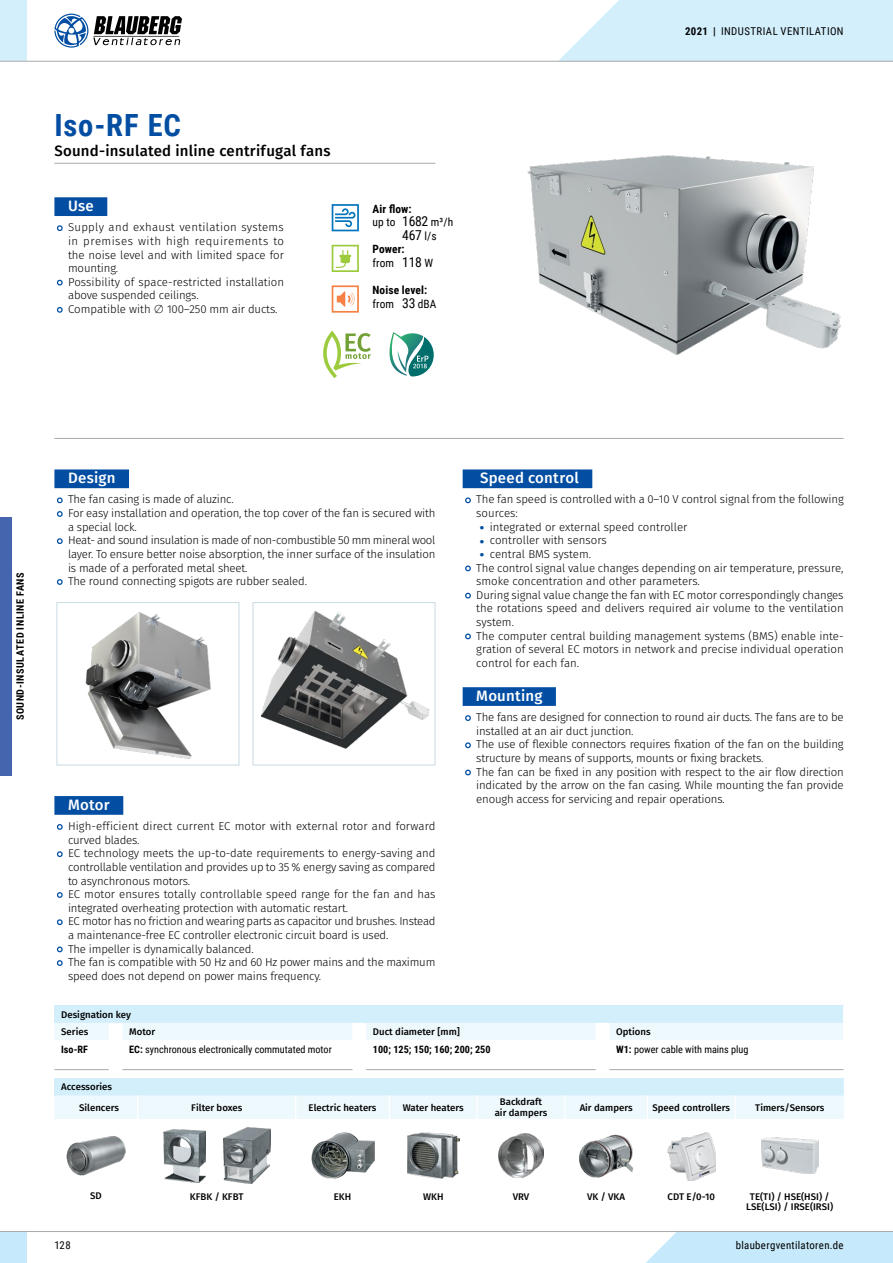
<style>
.page{position:relative;width:893px;height:1263px;background:#fff}
.page>*{position:absolute;margin:0;border:0;box-sizing:border-box;transform-origin:0 0}
.t1{font:700 30.6px "Roboto Condensed";letter-spacing:.025em;color:#034ea2}
.t2{font:500 15px "Fira Sans";letter-spacing:.015em;color:#000}
.t3{font:500 15px "Fira Sans";letter-spacing:.015em;color:#fff}
.t4{font:13.65px "Roboto Condensed";color:#000}
.t5{font:300 11.4px/13.6px "Fira Sans";letter-spacing:-.015em;color:#000}
.t6{font:300 11.4px/13.6px "Fira Sans";letter-spacing:.005em;color:#000}
.t7{font:700 11.4px/13.6px "Roboto Condensed";letter-spacing:.01em;color:#000}
.t8{font:10.8px "Roboto Condensed";letter-spacing:.035em;color:#000}
.t9{font:10.2px "Roboto Condensed";color:#000}
.t10{font:700 10.2px "Roboto Condensed";letter-spacing:.055em;color:#000}
.t11{font:700 10.2px "Roboto Condensed";color:#000}
.t12{font:500 9.6px/10.2px "Fira Sans";color:#000}
.s1{font-weight:400}
.s2{font-weight:400;font-size:13.65px}
.s3{font-size:11.4px}
.s4{font-weight:700}
.s5{font-weight:700;font-size:12.6px;color:#034ea2}
</style>
<div class="page">
<div style="left:0;top:517px;width:12px;height:259px;background:#4665af"></div>
<hr style="left:54px;top:163px;width:381px;height:1px;background:#a7a9ac">
<div style="left:54px;top:197px;width:53px;height:19px;background:#034ea2"></div>
<svg style="left:56px;top:225px;width:7px;height:7px"></svg>
<svg style="left:56px;top:279px;width:7px;height:7px"></svg>
<svg style="left:56px;top:307px;width:7px;height:6px"></svg>
<div style="left:54px;top:469px;width:75px;height:19px;background:#034ea2"></div>
<div style="left:54px;top:796px;width:69px;height:19px;background:#034ea2"></div>
<svg style="left:56px;top:497px;width:7px;height:7px"></svg>
<svg style="left:57px;top:511px;width:6px;height:6px"></svg>
<svg style="left:56px;top:538px;width:7px;height:6px"></svg>
<svg style="left:57px;top:579px;width:6px;height:6px"></svg>
<svg style="left:57px;top:824px;width:6px;height:6px"></svg>
<svg style="left:56px;top:851px;width:7px;height:6px"></svg>
<svg style="left:57px;top:892px;width:6px;height:6px"></svg>
<svg style="left:56px;top:919px;width:7px;height:7px"></svg>
<svg style="left:56px;top:946px;width:7px;height:7px"></svg>
<svg style="left:57px;top:960px;width:6px;height:6px"></svg>
<hr style="left:54px;top:438px;width:790px;height:1px;background:#a7a9ac">
<svg style="left:54px;top:1006px;width:789px;height:34px;background:#e1f4fd"></svg>
<hr style="left:54px;top:1069px;width:55px;height:1px;background:#a7a9ac">
<hr style="left:122px;top:1069px;width:230px;height:1px;background:#a7a9ac">
<hr style="left:366px;top:1069px;width:230px;height:1px;background:#a7a9ac">
<hr style="left:609px;top:1069px;width:235px;height:1px;background:#a7a9ac">
<div style="left:463px;top:469px;width:129px;height:19px;background:#034ea2"></div>
<div style="left:463px;top:687px;width:93px;height:19px;background:#034ea2"></div>
<svg style="left:465px;top:497px;width:6px;height:7px"></svg>
<svg style="left:465px;top:565px;width:6px;height:7px"></svg>
<svg style="left:465px;top:592px;width:6px;height:7px"></svg>
<svg style="left:465px;top:633px;width:6px;height:7px"></svg>
<svg style="left:465px;top:715px;width:6px;height:6px"></svg>
<svg style="left:465px;top:742px;width:6px;height:7px"></svg>
<svg style="left:465px;top:769px;width:6px;height:7px"></svg>
<img style="left:85px;top:612px;width:126px;height:147px">
<div style="left:57px;top:602px;width:182px;height:163px;border:1px solid #c9dae3"></div>
<img style="left:262px;top:611px;width:168px;height:137px">
<div style="left:253px;top:602px;width:182px;height:163px;border:1px solid #c9dae3"></div>
<img style="left:527px;top:155px;width:314px;height:200px">
<svg style="left:332px;top:204px;width:27px;height:27px"></svg>
<svg style="left:332px;top:245px;width:27px;height:27px"></svg>
<svg style="left:332px;top:285px;width:27px;height:28px"></svg>
<svg style="left:389px;top:332px;width:45px;height:44px"></svg>
<svg style="left:323px;top:331px;width:48px;height:47px"></svg>
<svg style="left:54px;top:1078px;width:791px;height:41px;background:#e2f4fd"></svg>
<img style="left:67px;top:1136px;width:58px;height:40px">
<img style="left:163px;top:1129px;width:43px;height:53px">
<img style="left:223px;top:1127px;width:48px;height:57px">
<img style="left:311px;top:1132px;width:63px;height:47px">
<img style="left:407px;top:1133px;width:52px;height:45px">
<img style="left:498px;top:1134px;width:46px;height:43px">
<img style="left:579px;top:1134px;width:55px;height:43px">
<img style="left:667px;top:1132px;width:49px;height:48px">
<img style="left:761px;top:1138px;width:57px;height:35px">
<div style="left:646px;top:1232px;width:247px;height:31px;background:#c6eafb"></div>
<div style="left:0;top:1231px;width:27px;height:32px;background:#c6eafb"></div>
<hr style="left:0;top:1231px;width:893px;height:1px;background:#a7a9ac">
<div style="left:0;top:0;width:27px;height:61px;background:#d3effc"></div>
<hr style="left:0;top:61px;width:893px;height:1px;background:#a7a9ac">
<svg style="left:558px;top:0;width:335px;height:62px;background:#d6effa"></svg>
<svg style="left:54px;top:14px;width:128px;height:34px"></svg>
<h1 class="t1" style="left:54px;top:104px;width:128px">Iso-RF EC</h1>
<h2 class="t2" style="left:54px;top:141px;width:278px">Sound-insulated inline centrifugal fans</h2>
<h2 class="t3" style="left:68px;top:195px;width:27px">Use</h2>
<p class="t6" style="left:68px;top:221px;width:218px">Supply and exhaust ventilation systems in premises with high requirements to the noise level and with limited space for mounting.<br>Possibility of space-restricted installation above suspended ceilings.<br>Compatible with ∅ 100–250 mm air ducts.</p>
<p class="t7" style="left:372px;top:201px;width:82px">Air flow:<br><span class="s1">up to</span> <span class="s2">1682</span> <span class="s1">m³/h</span></p>
<p class="t4" style="left:402px;top:225px;width:36px">467 <span class="s3">l/s</span></p>
<p class="t7" style="left:372px;top:242px;width:62px">Power:<br><span class="s1">from</span> <span class="s2">118</span> <span class="s1">W</span></p>
<p class="t7" style="left:372px;top:283px;width:66px">Noise level: <span class="s1">from</span> <span class="s2">33</span> <span class="s1">dBA</span></p>
<p class="t8" style="left:685px;top:23px;width:160px"><span class="s4">2021 |</span> INDUSTRIAL VENTILATION</p>
<p class="t10" style="left:13px;top:720px;width:150px;rotate:-90deg">SOUND-INSULATED INLINE FANS</p>
<h2 class="t3" style="left:68px;top:467px;width:49px">Design</h2>
<p class="t5" style="left:68px;top:493px;width:369px">The fan casing is made of aluzinc.<br>For easy installation and operation, the top cover of the fan is secured with a special lock.<br>Heat- and sound insulation is made of non-combustible 50 mm mineral wool layer. To ensure better noise absorption, the inner surface of the insulation is made of a perforated metal sheet.<br>The round connecting spigots are rubber sealed.</p>
<h2 class="t3" style="left:480px;top:467px;width:100px">Speed control</h2>
<p class="t5" style="left:476px;top:493px;width:369px">The fan speed is controlled with a 0–10 V control signal from the following sources:</p>
<p class="t5" style="left:480px;top:521px;width:209px"><span class="s5">•</span> integrated or external speed controller</p>
<p class="t5" style="left:480px;top:534px;width:129px"><span class="s5">•</span> controller with sensors</p>
<p class="t5" style="left:476px;top:548px;width:369px"><span class="s5">•</span> central BMS system.<br>The control signal value changes depending on air temperature, pressure, smoke concentration and other parameters.<br>During signal value change the fan with EC motor correspondingly changes the rotations speed and delivers required air volume to the ventilation system.<br>The computer central building management systems (BMS) enable inte&shy;gration of several EC motors in network and precise individual operation control for each fan.</p>
<h2 class="t3" style="left:476px;top:685px;width:68px">Mounting</h2>
<p class="t5" style="left:476px;top:711px;width:369px">The fans are designed for connection to round air ducts. The fans are to be installed at an air duct junction.<br>The use of flexible connectors requires fixation of the fan on the building structure by means of supports, mounts or fixing brackets.<br>The fan can be fixed in any position with respect to the air flow direction indicated by the arrow on the fan casing. While mounting the fan provide enough access for servicing and repair operations.</p>
<h2 class="t3" style="left:68px;top:794px;width:43px">Motor</h2>
<p class="t5" style="left:68px;top:820px;width:369px">High-efficient direct current EC motor with external rotor and forward curved blades.<br>EC technology meets the up-to-date requirements to energy-saving and controllable ventilation and provides up to 35 % energy saving as compared to asynchronous motors.<br>EC motor ensures totally controllable speed range for the fan and has integrated overheating protection with automatic restart.<br>EC motor has no friction and wearing parts as capacitor und brushes. Instead a maintenance-free EC controller electronic circuit board is used.<br>The impeller is dynamically balanced.<br>The fan is compatible with 50 Hz and 60 Hz power mains and the maximum speed does not depend on power mains frequency.</p>
<p class="t12" style="left:61px;top:1006px;width:71px;line-height:17px">Designation key<br>Series</p>
<p class="t12" style="left:129px;top:1027px;width:28px">Motor</p>
<p class="t12" style="left:373px;top:1027px;width:89px">Duct diameter [mm]</p>
<p class="t12" style="left:616px;top:1027px;width:36px">Options</p>
<p class="t10" style="left:61px;top:1042px;width:28px">Iso-RF</p>
<p class="t9" style="left:129px;top:1042px;width:204px"><span class="s4">EC:</span> synchronous electronically commutated motor</p>
<p class="t11" style="left:373px;top:1042px;width:119px">100; 125; 150; 160; 200; 250</p>
<p class="t9" style="left:616px;top:1042px;width:134px"><span class="s4">W1:</span> power cable with mains plug</p>
<p class="t12" style="left:79px;top:1077px;width:41px;line-height:20.2px;text-indent:-18px">Accessories<br>Silencers</p>
<p class="t12" style="left:191px;top:1103px;width:53px">Filter boxes</p>
<p class="t12" style="left:309px;top:1103px;width:69px">Electric heaters</p>
<p class="t12" style="left:403px;top:1103px;width:63px">Water heaters</p>
<p class="t12" style="left:495px;top:1098px;width:54px;text-align:center">Backdraft air dampers</p>
<p class="t12" style="left:580px;top:1103px;width:54px">Air dampers</p>
<p class="t12" style="left:652px;top:1103px;width:79px">Speed controllers</p>
<p class="t12" style="left:755px;top:1103px;width:71px">Timers/Sensors</p>
<p class="t12" style="left:90px;top:1191px;width:13px">SD</p>
<p class="t12" style="left:190px;top:1192px;width:55px">KFBK / KFBT</p>
<p class="t12" style="left:334px;top:1192px;width:19px">EKH</p>
<p class="t12" style="left:423px;top:1192px;width:22px">WKH</p>
<p class="t12" style="left:513px;top:1192px;width:18px">VRV</p>
<p class="t12" style="left:587px;top:1192px;width:39px">VK / VKA</p>
<p class="t12" style="left:668px;top:1192px;width:49px">CDT E/0-10</p>
<p class="t12" style="left:746px;top:1192px;width:89px;text-align:center">TE(TI) / HSE(HSI) /<br>LSE(LSI) / IRSE(IRSI)</p>
<p class="t8" style="left:54px;top:1238px;width:18px">128</p>
<p class="t8" style="left:736px;top:1238px;width:109px">blaubergventilatoren.de</p>
</div>
